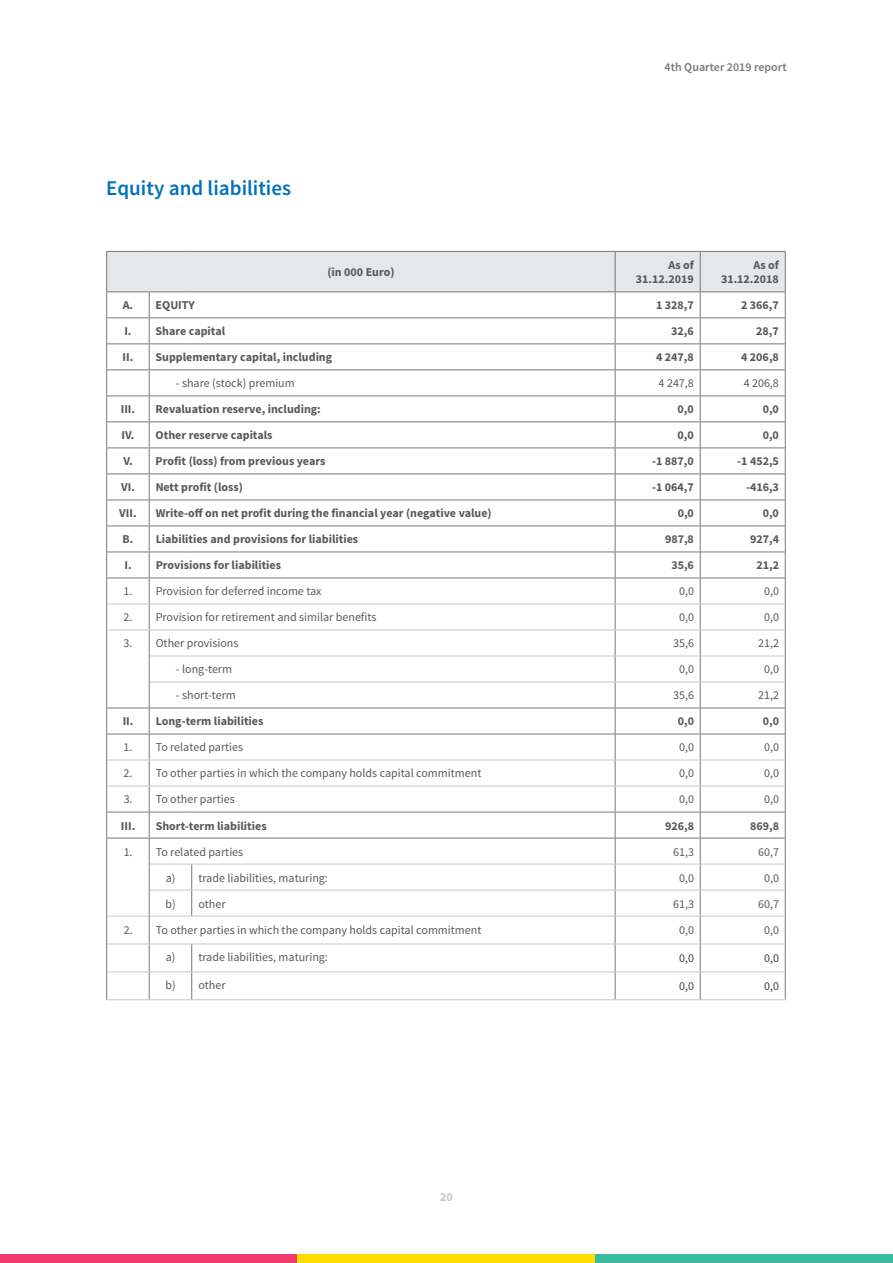
<style>
.page{position:relative;width:893px;height:1263px;background:#fff}
.page>*{position:absolute;margin:0;border:0;box-sizing:border-box;transform-origin:0 0}
.t1{font:600 21px "Source Sans Pro";color:#0072ba}
.t2{font:700 12px/14.4px "Source Sans Pro";color:#58595b;text-align:right}
.t3{font:12px "Source Sans Pro";color:#58595b}
.t4{font:600 12px "Source Sans Pro";color:#77787b}
.t5{font:12px "Source Sans Pro";color:#414042}
.t6{font:700 12px "Source Sans Pro";color:#c7c8ca}
</style>
<div class="page">
<div style="left:0;top:1254px;width:298px;height:9px;background:#ee396a"></div>
<div style="left:298px;top:1254px;width:297px;height:9px;background:#fd0"></div>
<div style="left:595px;top:1254px;width:298px;height:9px;background:#39bb9d"></div>
<hr style="left:106px;top:999px;width:43px;height:1px;background:#c7c8ca">
<hr style="left:149px;top:999px;width:43px;height:1px;background:#c7c8ca">
<hr style="left:192px;top:999px;width:423px;height:1px;background:#c7c8ca">
<hr style="left:615px;top:999px;width:85px;height:1px;background:#c7c8ca">
<hr style="left:700px;top:999px;width:86px;height:1px;background:#c7c8ca">
<svg style="left:106px;top:251px;width:680px;height:748px"></svg>
<p class="t4" style="left:665px;top:59px;width:124px">4th Quarter 2019 report</p>
<h1 class="t1" style="left:106px;top:175px;width:186px">Equity and liabilities</h1>
<p class="t2" style="left:327px;top:265px;width:69px">(in 000 Euro)</p>
<p class="t2" style="left:636px;top:258px;width:59px">As of<br>31.12.2019</p>
<p class="t2" style="left:721px;top:258px;width:59px">As of<br>31.12.2018</p>
<p class="t2" style="left:123px;top:299px;width:73px">A. EQUITY</p>
<p class="t2" style="left:656px;top:299px;width:39px">1 328,7</p>
<p class="t2" style="left:741px;top:299px;width:39px">2 366,7</p>
<p class="t2" style="left:124px;top:325px;width:102px">I. Share capital</p>
<p class="t2" style="left:671px;top:325px;width:24px">32,6</p>
<p class="t2" style="left:756px;top:325px;width:24px">28,7</p>
<p class="t2" style="left:123px;top:351px;width:211px">II. Supplementary capital, including</p>
<p class="t2" style="left:656px;top:351px;width:39px">4 247,8</p>
<p class="t2" style="left:741px;top:351px;width:39px">4 206,8</p>
<p class="t3" style="left:176px;top:376px;width:120px">- share (stock) premium</p>
<p class="t3" style="left:659px;top:376px;width:37px">4 247,8</p>
<p class="t3" style="left:744px;top:376px;width:37px">4 206,8</p>
<p class="t2" style="left:121px;top:403px;width:16px">III.</p>
<p class="t2" style="left:156px;top:403px;width:167px">Revaluation reserve, including:</p>
<p class="t2" style="left:678px;top:403px;width:18px">0,0</p>
<p class="t2" style="left:763px;top:403px;width:18px">0,0</p>
<p class="t2" style="left:122px;top:429px;width:153px">IV. Other reserve capitals</p>
<p class="t2" style="left:678px;top:429px;width:18px">0,0</p>
<p class="t2" style="left:763px;top:429px;width:18px">0,0</p>
<p class="t2" style="left:123px;top:455px;width:204px">V. Profit (loss) from previous years</p>
<p class="t2" style="left:652px;top:455px;width:43px">-1 887,0</p>
<p class="t2" style="left:737px;top:455px;width:43px">-1 452,5</p>
<p class="t2" style="left:121px;top:481px;width:123px">VI. Nett profit (loss)</p>
<p class="t2" style="left:652px;top:481px;width:43px">-1 064,7</p>
<p class="t2" style="left:746px;top:481px;width:34px">-416,3</p>
<p class="t2" style="left:119px;top:507px;width:19px">VII.</p>
<p class="t2" style="left:156px;top:507px;width:338px">Write-off on net profit during the financial year (negative value)</p>
<p class="t2" style="left:678px;top:507px;width:18px">0,0</p>
<p class="t2" style="left:763px;top:507px;width:18px">0,0</p>
<p class="t2" style="left:123px;top:533px;width:237px">B. Liabilities and provisions for liabilities</p>
<p class="t2" style="left:665px;top:533px;width:30px">987,8</p>
<p class="t2" style="left:750px;top:533px;width:30px">927,4</p>
<p class="t2" style="left:124px;top:559px;width:158px">I. Provisions for liabilities</p>
<p class="t2" style="left:671px;top:559px;width:24px">35,6</p>
<p class="t2" style="left:756px;top:559px;width:24px">21,2</p>
<p class="t3" style="left:124px;top:584px;width:200px">1. Provision for deferred income tax</p>
<p class="t3" style="left:679px;top:584px;width:16px">0,0</p>
<p class="t3" style="left:764px;top:584px;width:16px">0,0</p>
<p class="t3" style="left:124px;top:610px;width:254px">2. Provision for retirement and similar benefits</p>
<p class="t3" style="left:679px;top:610px;width:16px">0,0</p>
<p class="t3" style="left:764px;top:610px;width:16px">0,0</p>
<p class="t3" style="left:124px;top:636px;width:116px">3. Other provisions</p>
<p class="t3" style="left:673px;top:636px;width:22px">35,6</p>
<p class="t3" style="left:758px;top:636px;width:22px">21,2</p>
<p class="t3" style="left:176px;top:662px;width:58px">- long-term</p>
<p class="t3" style="left:679px;top:662px;width:16px">0,0</p>
<p class="t3" style="left:764px;top:662px;width:16px">0,0</p>
<p class="t3" style="left:176px;top:688px;width:61px">- short-term</p>
<p class="t3" style="left:673px;top:688px;width:22px">35,6</p>
<p class="t3" style="left:758px;top:688px;width:22px">21,2</p>
<p class="t2" style="left:123px;top:715px;width:142px">II. Long-term liabilities</p>
<p class="t2" style="left:678px;top:715px;width:18px">0,0</p>
<p class="t2" style="left:763px;top:715px;width:18px">0,0</p>
<p class="t3" style="left:124px;top:740px;width:121px">1. To related parties</p>
<p class="t3" style="left:679px;top:740px;width:16px">0,0</p>
<p class="t3" style="left:764px;top:740px;width:16px">0,0</p>
<p class="t3" style="left:124px;top:766px;width:359px">2. To other parties in which the company holds capital commitment</p>
<p class="t3" style="left:679px;top:766px;width:16px">0,0</p>
<p class="t3" style="left:764px;top:766px;width:16px">0,0</p>
<p class="t3" style="left:124px;top:792px;width:113px">3. To other parties</p>
<p class="t3" style="left:679px;top:792px;width:16px">0,0</p>
<p class="t3" style="left:764px;top:792px;width:16px">0,0</p>
<p class="t2" style="left:121px;top:819px;width:16px">III.</p>
<p class="t2" style="left:156px;top:819px;width:112px">Short-term liabilities</p>
<p class="t2" style="left:665px;top:819px;width:30px">926,8</p>
<p class="t2" style="left:750px;top:819px;width:30px">869,8</p>
<p class="t3" style="left:124px;top:844px;width:121px">1. To related parties</p>
<p class="t3" style="left:673px;top:844px;width:22px">61,3</p>
<p class="t3" style="left:758px;top:844px;width:22px">60,7</p>
<p class="t3" style="left:166px;top:870px;width:164px">a) trade liabilities, maturing:</p>
<p class="t3" style="left:679px;top:870px;width:16px">0,0</p>
<p class="t3" style="left:764px;top:870px;width:16px">0,0</p>
<p class="t3" style="left:166px;top:896px;width:61px">b) other</p>
<p class="t3" style="left:673px;top:896px;width:22px">61,3</p>
<p class="t3" style="left:758px;top:896px;width:22px">60,7</p>
<p class="t3" style="left:124px;top:922px;width:359px">2. To other parties in which the company holds capital commitment</p>
<p class="t3" style="left:679px;top:923px;width:16px">0,0</p>
<p class="t3" style="left:764px;top:923px;width:16px">0,0</p>
<p class="t3" style="left:166px;top:950px;width:164px">a) trade liabilities, maturing:</p>
<p class="t5" style="left:679px;top:951px;width:16px">0,0</p>
<p class="t5" style="left:764px;top:951px;width:16px">0,0</p>
<p class="t3" style="left:166px;top:978px;width:61px">b) other</p>
<p class="t5" style="left:679px;top:979px;width:16px">0,0</p>
<p class="t5" style="left:764px;top:979px;width:16px">0,0</p>
<p class="t6" style="left:440px;top:1189px;width:14px">20</p>
</div>
